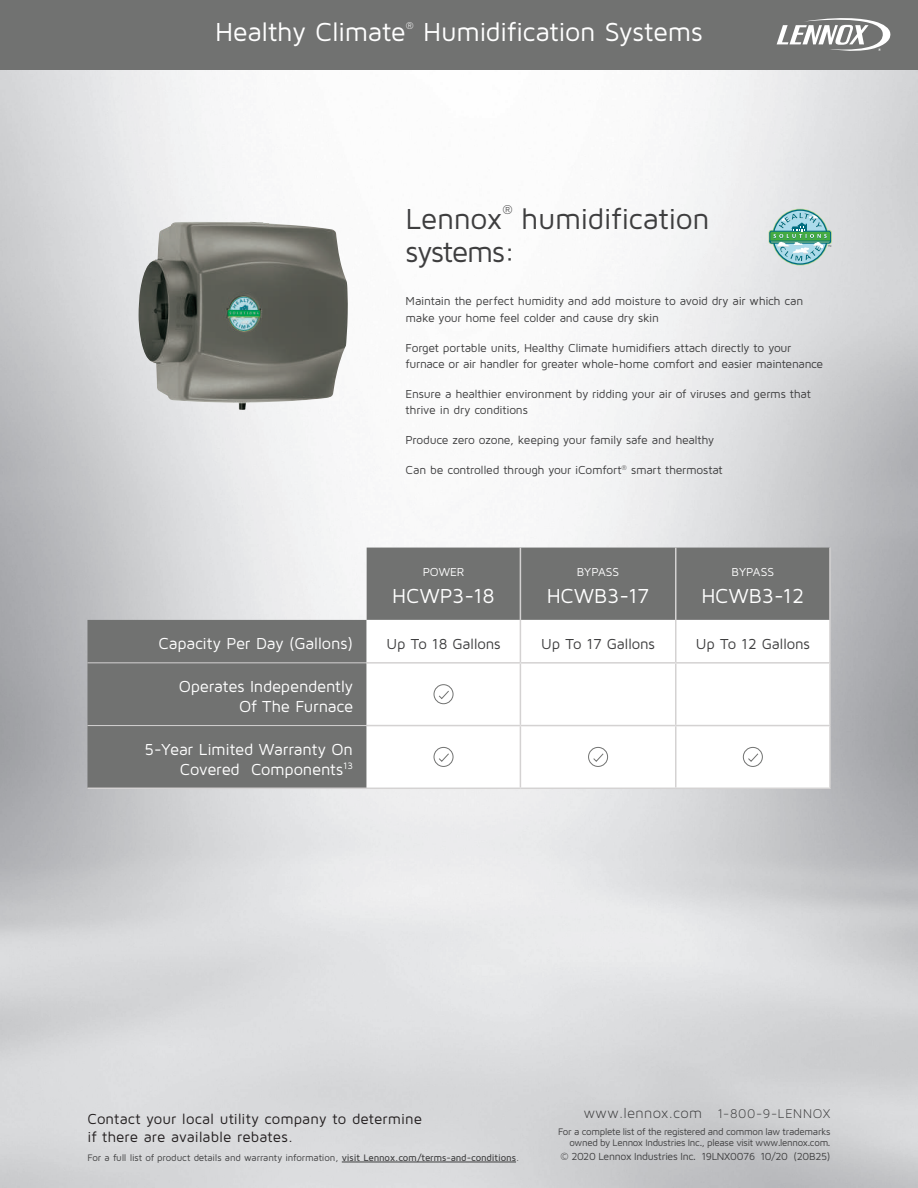
<style>
.page{position:relative;width:918px;height:1188px;background:#fff}
.page>*{position:absolute;margin:0;border:0;box-sizing:border-box;transform-origin:0 0}
.t1{font:30px "Maven Pro";letter-spacing:-.02em;color:#3e3e3f}
.t2{font:30px "Maven Pro";letter-spacing:-.045em;color:#3e3e3f}
.t3{font:27px "Maven Pro";letter-spacing:-.015em;color:#fff}
.t4{font:21px "Maven Pro";color:#fff}
.t5{font:16.5px/19.8px "Maven Pro";letter-spacing:-.015em;color:#fff;text-align:right}
.t6{font:15px/18px "Maven Pro";letter-spacing:.005em;color:#231f20}
.t7{font:15px "Maven Pro";letter-spacing:-.015em;color:#3e3e3f}
.t8{font:15px "Maven Pro Light 300";letter-spacing:.02em;color:#3e3e3f}
.t9{font:13.2px "Maven Pro";color:#3e3e3f}
.t10{font:12px/16.5px "Maven Pro";letter-spacing:-.02em;color:#3e3e3f}
.t11{font:12px "Maven Pro";color:#fff}
.t12{font:10.5px "Maven Pro";letter-spacing:-.025em;color:#3e3e3f}
.t13{font:10.2px "Maven Pro";color:#fff}
.t14{font:9.75px/11.7px "Maven Pro";letter-spacing:-.03em;color:#3e3e3f;text-align:right}
.t15{font:9.75px "Maven Pro";letter-spacing:-.015em;color:#3e3e3f}
.s1{font-weight:500}
.s2{font-size:13.5px}
</style>
<div class="page">
<img style="left:139px;top:222px;width:209px;height:188px">
<div style="left:0;top:0;width:918px;height:69px;background:#717271"></div>
<div style="left:769px;top:230px;width:63px;height:14px;border:1px solid #b3d78b;border-radius:3px"></div>
<svg style="left:773px;top:210px;width:54px;height:54px"></svg>
<svg style="left:769px;top:213px;width:62px;height:48px;background:#8dc2b8"></svg>
<svg style="left:777px;top:18px;width:113px;height:33px"></svg>
<hr style="left:342px;top:1162px;width:174px;height:1px;background:#3e3e3f">
<svg style="left:87px;top:548px;width:742px;height:240px;background:#878888"></svg>
<svg style="left:367px;top:620px;width:462px;height:168px"></svg>
<hr style="left:520px;top:548px;width:1px;height:72px;background:#d4d2d2">
<hr style="left:675px;top:548px;width:1px;height:72px;background:#d4d2d2">
<hr style="left:829px;top:548px;width:2px;height:72px;background:#d4d2d2">
<hr style="left:520px;top:620px;width:1px;height:42px;background:#d4d2d2">
<hr style="left:675px;top:620px;width:1px;height:42px;background:#d4d2d2">
<hr style="left:829px;top:620px;width:2px;height:42px;background:#d4d2d2">
<hr style="left:87px;top:662px;width:280px;height:1px;background:#d4d2d2">
<hr style="left:367px;top:662px;width:153px;height:2px;background:#d4d2d2">
<hr style="left:520px;top:664px;width:1px;height:61px;background:#d4d2d2">
<hr style="left:520px;top:662px;width:156px;height:2px;background:#d4d2d2">
<hr style="left:676px;top:662px;width:155px;height:2px;background:#d4d2d2">
<hr style="left:675px;top:664px;width:1px;height:61px;background:#d4d2d2">
<hr style="left:829px;top:664px;width:2px;height:61px;background:#d4d2d2">
<hr style="left:87px;top:725px;width:280px;height:1px;background:#d4d2d2">
<hr style="left:87px;top:788px;width:280px;height:1px;background:#d4d2d2">
<hr style="left:367px;top:725px;width:153px;height:1px;background:#d4d2d2">
<hr style="left:367px;top:788px;width:153px;height:1px;background:#d4d2d2">
<hr style="left:520px;top:726px;width:1px;height:62px;background:#d4d2d2">
<hr style="left:520px;top:725px;width:156px;height:1px;background:#d4d2d2">
<hr style="left:676px;top:725px;width:155px;height:1px;background:#d4d2d2">
<hr style="left:675px;top:726px;width:1px;height:62px;background:#d4d2d2">
<hr style="left:829px;top:726px;width:2px;height:62px;background:#d4d2d2">
<hr style="left:520px;top:788px;width:156px;height:1px;background:#d4d2d2">
<hr style="left:676px;top:788px;width:155px;height:1px;background:#d4d2d2">
<svg style="left:433px;top:684px;width:21px;height:20px"></svg>
<svg style="left:433px;top:747px;width:21px;height:20px"></svg>
<svg style="left:588px;top:747px;width:20px;height:20px"></svg>
<svg style="left:743px;top:747px;width:20px;height:20px"></svg>
<h2 class="t3" style="left:215px;top:15px;width:192px">Healthy Climate</h2>
<p class="t13" style="left:406px;top:19px;width:9px">®</p>
<h2 class="t3" style="left:423px;top:15px;width:281px">Humidification Systems</h2>
<h1 class="t1" style="left:406px;top:200px;width:98px">Lennox</h1>
<p class="t9" style="left:502px;top:201px;width:12px">®</p>
<h1 class="t1" style="left:521px;top:200px;width:190px">humidification</h1>
<h1 class="t2" style="left:406px;top:233px;width:112px">systems:</h1>
<p class="t10" style="left:406px;top:293px;width:399px">Maintain the perfect humidity and add moisture to avoid dry air which can make your home feel colder and cause dry skin</p>
<p class="t10" style="left:406px;top:339px;width:419px">Forget portable units, Healthy Climate humidifiers attach directly to your furnace or air handler for greater whole-home comfort and easier maintenance</p>
<p class="t10" style="left:406px;top:385px;width:407px">Ensure a healthier environment by ridding your air of viruses and germs that thrive in dry conditions</p>
<p class="t10" style="left:406px;top:431px;width:310px">Produce zero ozone, keeping your family safe and healthy</p>
<p class="t10" style="left:406px;top:461px;width:319px">Can be controlled through your iComfort<sup>®</sup> smart thermostat</p>
<p class="t11" style="left:423px;top:564px;width:43px">POWER</p>
<h3 class="t4" style="left:392px;top:583px;width:104px">HCWP3-18</h3>
<p class="t11" style="left:577px;top:564px;width:44px">BYPASS</p>
<h3 class="t4" style="left:547px;top:583px;width:104px">HCWB3-17</h3>
<p class="t11" style="left:732px;top:564px;width:44px">BYPASS</p>
<h3 class="t4" style="left:701px;top:583px;width:104px">HCWB3-12</h3>
<h3 class="t5" style="left:159px;top:633px;width:196px">Capacity Per Day (Gallons)</h3>
<p class="t7" style="left:386px;top:634px;width:116px">Up To 18 Gallons</p>
<p class="t7" style="left:541px;top:634px;width:115px">Up To 17 Gallons</p>
<p class="t7" style="left:696px;top:634px;width:116px">Up To 12 Gallons</p>
<h3 class="t5" style="left:179px;top:676px;width:176px">Operates Independently<br>Of The Furnace</h3>
<h3 class="t5" style="left:144px;top:739px;width:210px">5-Year Limited Warranty On<br>Covered Components<sup>13</sup></h3>
<p class="t6" style="left:87px;top:1110px;width:336px">Contact your local utility company to determine if there are available rebates.</p>
<p class="t15" style="left:87px;top:1152px;width:433px">For a full list of product details and warranty information, <span class="s1">visit Lennox.com/terms-and-conditions</span>.</p>
<p class="t8" style="left:584px;top:1105px;width:248px">www.lennox.com <span class="s2">1-800-9-LENNOX</span></p>
<p class="t14" style="left:558px;top:1125px;width:274px">For a complete list of the registered and common law trademarks owned by Lennox Industries Inc., please visit www.lennox.com.</p>
<p class="t12" style="left:561px;top:1149px;width:271px">© 2020 Lennox Industries Inc. 19LNX0076 10/20 (20B25)</p>
</div>
